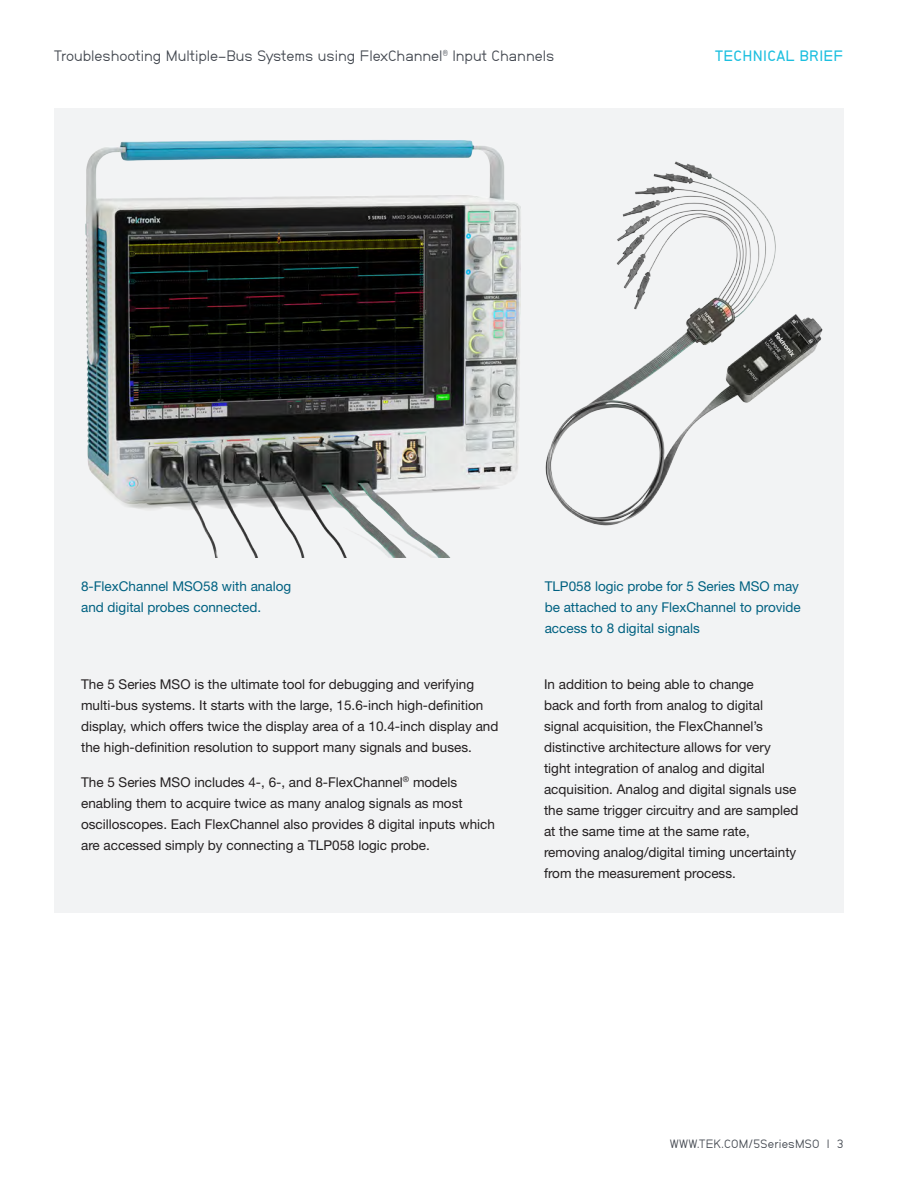
<style>
.page{position:relative;width:918px;height:1188px;background:#fff}
.page>*{position:absolute;margin:0;border:0;box-sizing:border-box;transform-origin:0 0}
.t1{font:15px "Neubau Grotesk Nor";color:#41464e}
.t2{font:15px "Neubau Grotesk Hal";letter-spacing:.02em;color:#1cbfdf}
.Body_-_regular{font:13.5px/21px "Helvetica Neue";color:#231f20}
.Body_-_regular-2{font:13.5px/21px "Helvetica Neue";color:#006181}
.Footer_Right{font:12px "Neubau Grotesk Nor";letter-spacing:.02em;color:#41464e}
</style>
<div class="page">
<div style="left:54px;top:108px;width:789px;height:805px;background:#f2f3f4"></div>
<img style="left:85px;top:140px;width:433px;height:417px">
<img style="left:518px;top:140px;width:326px;height:417px">
<p class="t1" style="left:54px;top:47px;width:502px">Troubleshooting Multiple-Bus Systems using FlexChannel<sup>®</sup> Input Channels</p>
<p class="t2" style="left:715px;top:46px;width:129px">TECHNICAL BRIEF</p>
<p class="Body_-_regular-2" style="left:81px;top:576px;width:212px">8-FlexChannel MSO58 with analog and digital probes connected.</p>
<p class="Body_-_regular-2" style="left:545px;top:576px;width:258px">TLP058 logic probe for 5 Series MSO may be attached to any FlexChannel to provide access to 8 digital signals</p>
<p class="Body_-_regular" style="left:81px;top:674px;width:419px">The 5 Series MSO is the ultimate tool for debugging and verifying multi-bus systems. It starts with the large, 15.6-inch high-definition display, which offers twice the display area of a 10.4-inch display and the high-definition resolution to support many signals and buses.</p>
<p class="Body_-_regular" style="left:81px;top:771px;width:415px">The 5 Series MSO includes 4-, 6-, and 8-FlexChannel<sup>®</sup> models enabling them to acquire twice as many analog signals as most oscilloscopes. Each FlexChannel also provides 8 digital inputs which are accessed simply by connecting a TLP058 logic probe.</p>
<p class="Body_-_regular" style="left:544px;top:674px;width:256px">In addition to being able to change<br>back and forth from analog to digital signal acquisition, the FlexChannel’s distinctive architecture allows for very tight integration of analog and digital acquisition. Analog and digital signals use the same trigger circuitry and are sampled at the same time at the same rate, removing analog/digital timing uncertainty from the measurement process.</p>
<p class="Footer_Right" style="left:670px;top:1137px;width:175px">WWW.TEK.COM/5SeriesMSO | 3</p>
</div>
